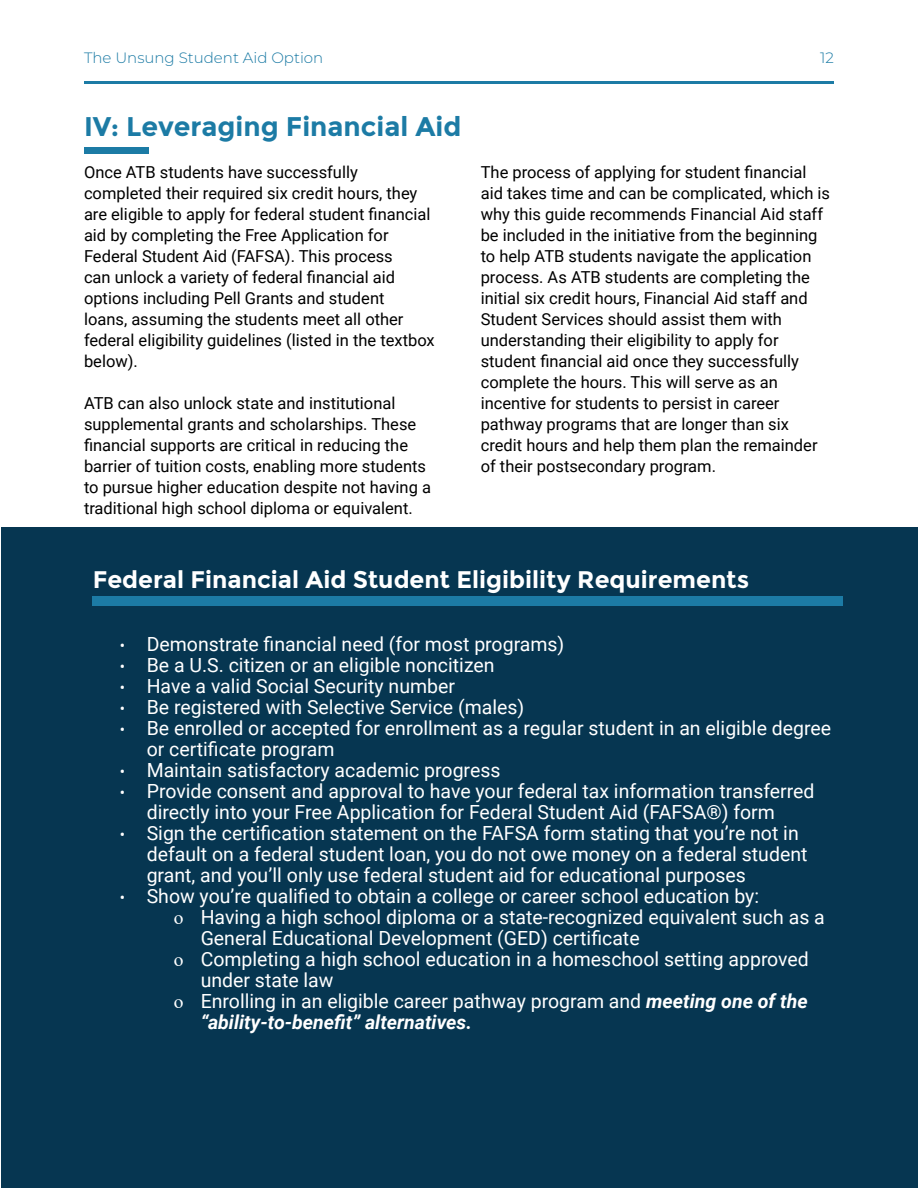
<style>
.page{position:relative;width:918px;height:1188px;background:#fff}
.page>*{position:absolute;margin:0;border:0;box-sizing:border-box;transform-origin:0 0}
.t1{font:700 27px "Montserrat";color:#1c7ba5}
.t2{font:700 24px "Montserrat";color:#fff}
.t3{font:19.5px/21px "Roboto";color:#fff}
.t4{font:italic 700 19.5px "Roboto";color:#fff}
.t5{font:16.5px/21px "Roboto";color:#000}
.t6{font:100 15px "Montserrat";color:#1c7ba5}
.s1{font-size:15.75px}
.s2{font-family:"Times New Roman"}
.s3{font-weight:700;font-style:italic}
</style>
<div class="page">
<hr style="left:84px;top:81px;width:750px;height:3px;background:#1c7ba5">
<div style="left:2px;top:527px;width:916px;height:661px;background:#063651"></div>
<div style="left:93px;top:596px;width:750px;height:9px;background:#1c7ba5"></div>
<div style="left:84px;top:148px;width:64px;height:6px;background:#1c7ba5"></div>
<p class="t6" style="left:84px;top:48px;width:241px">The Unsung Student Aid Option</p>
<p class="t6" style="left:820px;top:48px;width:15px">12</p>
<h1 class="t1" style="left:84px;top:110px;width:379px">IV: Leveraging Financial Aid</h1>
<p class="t5" style="left:84px;top:161px;width:352px">Once ATB students have successfully completed their required six credit hours, they are eligible to apply for federal student financial aid by completing the Free Application for Federal Student Aid (FAFSA). This process<br>can unlock a variety of federal financial aid options including Pell Grants and student<br>loans, assuming the students meet all other federal eligibility guidelines (listed in the textbox below).</p>
<p class="t5" style="left:84px;top:392px;width:349px">ATB can also unlock state and institutional supplemental grants and scholarships. These financial supports are critical in reducing the barrier of tuition costs, enabling more students to pursue higher education despite not having a traditional high school diploma or equivalent.</p>
<p class="t5" style="left:481px;top:161px;width:351px">The process of applying for student financial aid takes time and can be complicated, which is why this guide recommends Financial Aid staff be included in the initiative from the beginning to help ATB students navigate the application process. As ATB students are completing the initial six credit hours, Financial Aid staff and Student Services should assist them with understanding their eligibility to apply for student financial aid once they successfully complete the hours. This will serve as an incentive for students to persist in career pathway programs that are longer than six credit hours and help them plan the remainder of their postsecondary program.</p>
<h2 class="t2" style="left:93px;top:565px;width:658px">Federal Financial Aid Student Eligibility Requirements</h2>
<p class="t3" style="left:120px;top:633px;width:446px"><span class="s1">•</span> Demonstrate financial need (for most programs)</p>
<p class="t3" style="left:120px;top:654px;width:376px"><span class="s1">•</span> Be a U.S. citizen or an eligible noncitizen</p>
<p class="t3" style="left:120px;top:675px;width:337px"><span class="s1">•</span> Have a valid Social Security number</p>
<p class="t3" style="left:120px;top:696px;width:406px"><span class="s1">•</span> Be registered with Selective Service (males)</p>
<p class="t3" style="left:147px;top:717px;width:686px;text-indent:-27px"><span class="s1">•</span> Be enrolled or accepted for enrollment as a regular student in an eligible degree or certificate program</p>
<p class="t3" style="left:120px;top:759px;width:382px"><span class="s1">•</span> Maintain satisfactory academic progress</p>
<p class="t3" style="left:147px;top:780px;width:669px;text-indent:-27px"><span class="s1">•</span> Provide consent and approval to have your federal tax information transferred directly into your Free Application for Federal Student Aid (FAFSA®) form</p>
<p class="t3" style="left:147px;top:822px;width:662px;text-indent:-27px"><span class="s1">•</span> Sign the certification statement on the FAFSA form stating that you’re not in default on a federal student loan, you do not owe money on a federal student grant, and you’ll only use federal student aid for educational purposes</p>
<p class="t3" style="left:120px;top:885px;width:641px"><span class="s1">•</span> Show you’re qualified to obtain a college or career school education by:</p>
<p class="t3" style="left:174px;top:906px;width:653px"><span class="s2">o</span> Having a high school diploma or a state-recognized equivalent such as a</p>
<p class="t3" style="left:201px;top:927px;width:440px">General Educational Development (GED) certificate</p>
<p class="t3" style="left:174px;top:948px;width:637px"><span class="s2">o</span> Completing a high school education in a homeschool setting approved</p>
<p class="t3" style="left:201px;top:969px;width:134px">under state law</p>
<p class="t3" style="left:174px;top:990px;width:636px"><span class="s2">o</span> Enrolling in an eligible career pathway program and <span class="s3">meeting one of the</span></p>
<p class="t4" style="left:201px;top:1009px;width:273px">“ability-to-benefit” alternatives.</p>
</div>
